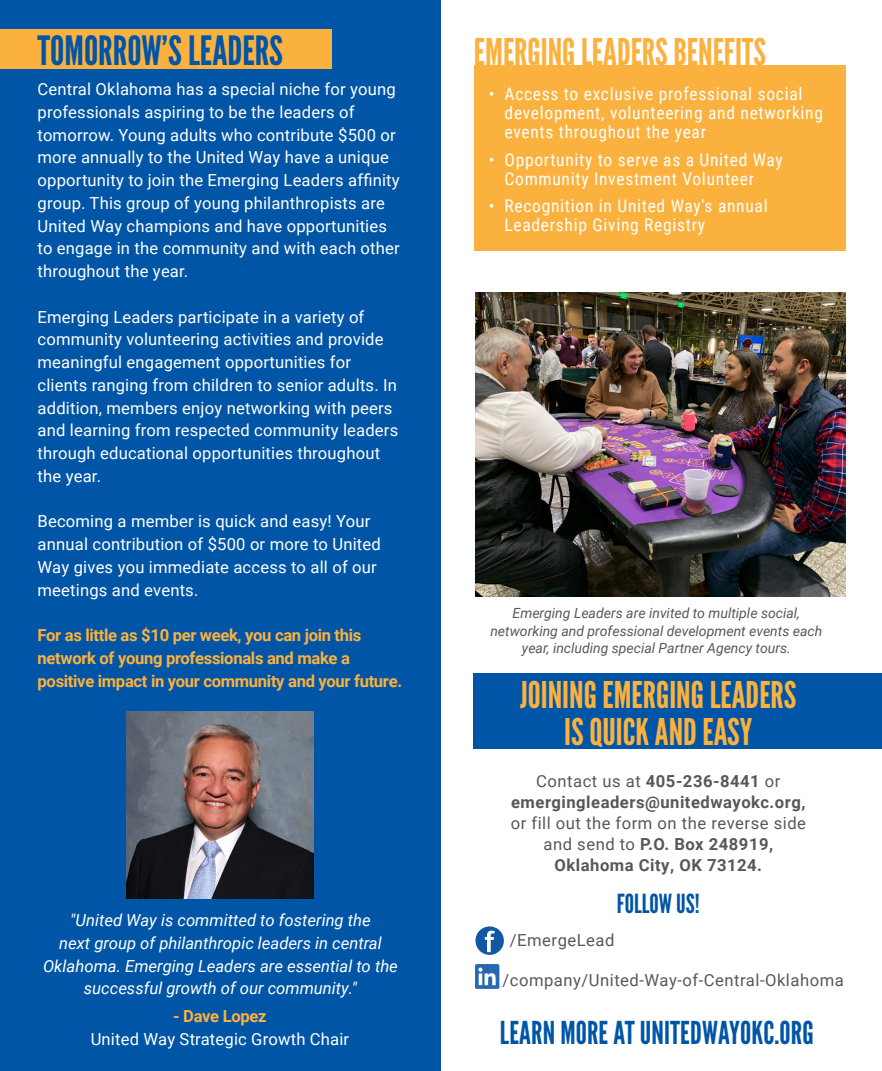
<style>
.page{position:relative;width:882px;height:1071px;background:#fff}
.page>*{position:absolute;margin:0;border:0;box-sizing:border-box;transform-origin:0 0}
.t1{font:40.25px "League Gothic";color:#0155a7}
.t2{font:36.75px/36.8px "League Gothic";color:#fbb13d;text-align:center}
.t3{font:31.5px "League Gothic";letter-spacing:.005em;color:#0155a7}
.t4{font:26.25px "League Gothic";color:#0155a7}
.t5{font:17.5px/19.2px "Roboto Condensed";letter-spacing:.04em;color:#fff}
.t6{font:16.62px/22.8px "Roboto";letter-spacing:.01em;color:#fff}
.t7{font:italic 16.62px/22.8px "Roboto";color:#fff;text-align:center}
.t8{font:700 16.62px/22.8px "Roboto";letter-spacing:-.02em;color:#fbb13d}
.t9{font:700 16.62px/21px "Roboto";letter-spacing:.03em;color:#57585a;text-align:center}
.t10{font:16.62px "Roboto";letter-spacing:.03em;color:#57585a}
.t11{font:italic 14px/17.5px "Roboto";color:#57585a;text-align:center}
.s1{font-weight:700}
.s2{font-weight:400}
</style>
<div class="page">
<div style="left:474px;top:673px;width:408px;height:76px;background:#0155a7"></div>
<div style="left:0;top:0;width:441px;height:1071px;background:#0155a7"></div>
<div style="left:0;top:29px;width:331px;height:39px;background:#fbb13d"></div>
<div style="left:474px;top:65px;width:371px;height:186px;background:#fbb13d"></div>
<img style="left:475px;top:292px;width:370px;height:305px">
<div style="left:475px;top:926px;width:29px;height:29px;background:#1157a6;border-radius:50%"></div>
<svg style="left:485px;top:930px;width:10px;height:22px"></svg>
<img style="left:475px;top:965px;width:26px;height:24px">
<img style="left:126px;top:711px;width:188px;height:188px">
<p class="t1" style="left:38px;top:26px;width:247px">TOMORROW’S LEADERS</p>
<p class="t6" style="left:38px;top:77px;width:364px">Central Oklahoma has a special niche for young professionals aspiring to be the leaders of tomorrow. Young adults who contribute $500 or more annually to the United Way have a unique opportunity to join the Emerging Leaders affinity group. This group of young philanthropists are United Way champions and have opportunities to engage in the community and with each other throughout the year.</p>
<p class="t6" style="left:38px;top:305px;width:362px">Emerging Leaders participate in a variety of community volunteering activities and provide meaningful engagement opportunities for clients ranging from children to senior adults. In addition, members enjoy networking with peers and learning from respected community leaders through educational opportunities throughout the year.</p>
<p class="t6" style="left:38px;top:510px;width:345px">Becoming a member is quick and easy! Your annual contribution of $500 or more to United</p>
<p class="t6" style="left:38px;top:555px;width:341px">Way gives you immediate access to all of our meetings and events.</p>
<p class="t8" style="left:38px;top:623px;width:366px">For as little as $10 per week, you can join this network of young professionals and make a positive impact in your community and your future.</p>
<p class="t7" style="left:43px;top:908px;width:356px">"United Way is committed to fostering the<br>next group of philanthropic leaders in central Oklahoma. Emerging Leaders are essential to the successful growth of our community."</p>
<p class="t8" style="left:173px;top:1005px;width:95px">- Dave Lopez</p>
<p class="t6" style="left:91px;top:1027px;width:260px">United Way Strategic Growth Chair</p>
<p class="t2" style="left:474px;top:34px;width:294px">EMERGING LEADERS BENEFITS</p>
<p class="t5" style="left:505px;top:83px;width:320px;text-indent:-16px">• Access to exclusive professional social development, volunteering and networking events throughout the year</p>
<p class="t5" style="left:505px;top:149px;width:280px;text-indent:-16px">• Opportunity to serve as a United Way<br>Community Investment Volunteer</p>
<p class="t5" style="left:505px;top:195px;width:265px;text-indent:-16px">• Recognition in United Way's annual<br>Leadership Giving Registry</p>
<p class="t11" style="left:490px;top:604px;width:333px">Emerging Leaders are invited to multiple social, networking and professional development events each year, including special Partner Agency tours.</p>
<p class="t2" style="left:520px;top:676px;width:278px">JOINING EMERGING LEADERS<br>IS QUICK AND EASY</p>
<p class="t10" style="left:536px;top:769px;width:246px">Contact us at <span class="s1">405-236-8441</span> or</p>
<p class="t9" style="left:511px;top:790px;width:297px">emergingleaders@unitedwayokc.org, <span class="s2">or fill out the form on the reverse side and send to</span> P.O. Box 248919,<br>Oklahoma City, OK 73124.</p>
<p class="t4" style="left:617px;top:888px;width:84px">FOLLOW US!</p>
<p class="t10" style="left:510px;top:928px;width:106px">/EmergeLead</p>
<p class="t10" style="left:503px;top:968px;width:343px">/company/United-Way-of-Central-Oklahoma</p>
<p class="t3" style="left:500px;top:1014px;width:315px">LEARN MORE AT UNITEDWAYOKC.ORG</p>
</div>
